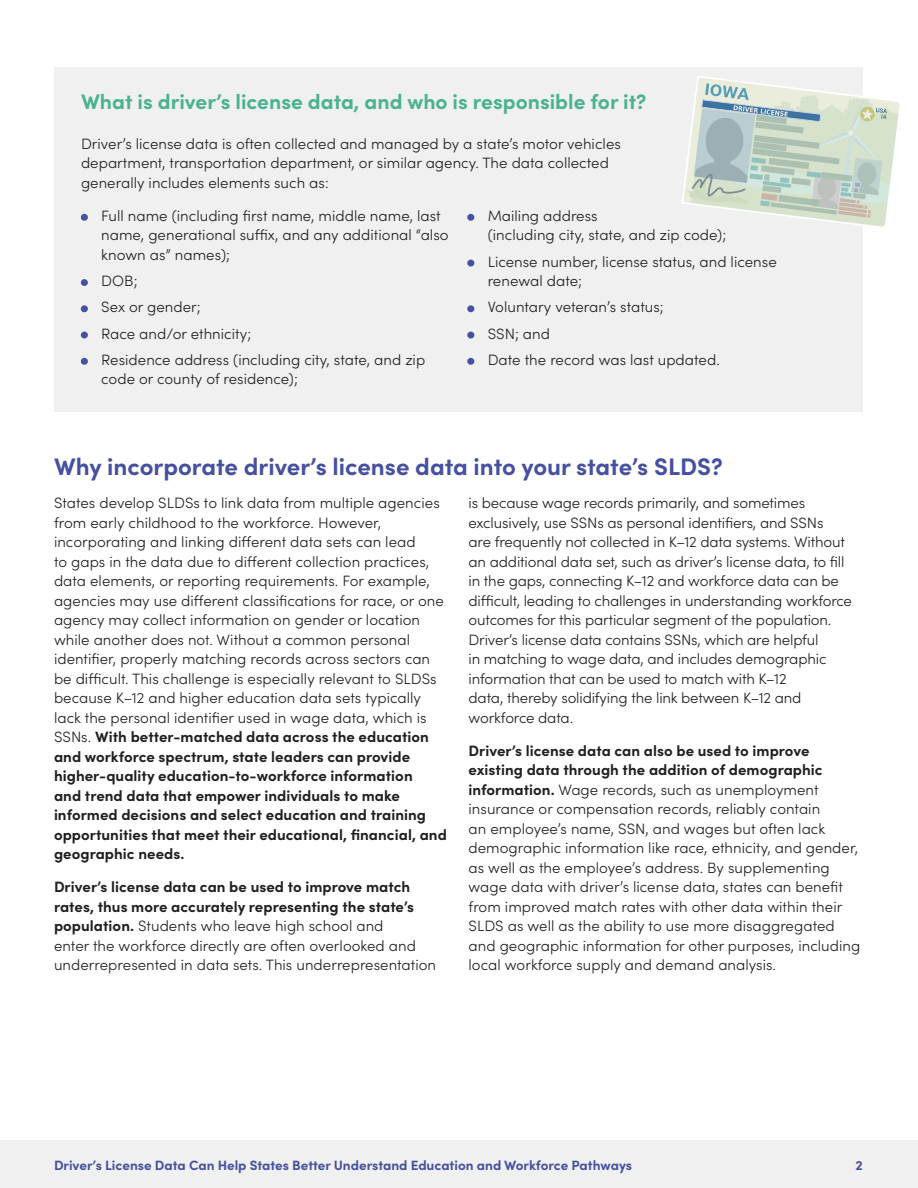
<style>
.page{position:relative;width:918px;height:1188px;background:#fff}
.page>*{position:absolute;margin:0;border:0;box-sizing:border-box;transform-origin:0 0}
.Subhead_A{font:700 24px "Sofia Pro";color:#4650a1}
.Subhead_B{font:700 21px "Sofia Pro";color:#4ab28f}
.Body{font:300 15px/19.5px "Sofia Pro";letter-spacing:.005em;color:#231f20}
.t1{font:700 13.5px "Sofia Pro";color:#4650a1}
.s1{color:#4650a1}
.s2{font-weight:700}
</style>
<div class="page">
<div style="left:0;top:1141px;width:918px;height:47px;background:#eff0ef"></div>
<div style="left:54px;top:67px;width:809px;height:345px;background:#eff0ef"></div>
<svg style="left:682px;top:76px;width:218px;height:151px"></svg>
<p class="Subhead_B" style="left:81px;top:86px;width:567px">What is driver’s license data, and who is responsible for it?</p>
<p class="Body" style="left:81px;top:133px;width:541px">Driver’s license data is often collected and managed by a state’s motor vehicles department, transportation department, or similar agency. The data collected generally includes elements such as:</p>
<p class="Body" style="left:101px;top:205px;width:349px;text-indent:-20px"><span class="s1">•</span> Full name (including first name, middle name, last name, generational suffix, and any additional “also known as” names);</p>
<p class="Body" style="left:81px;top:270px;width:58px"><span class="s1">•</span> DOB;</p>
<p class="Body" style="left:81px;top:297px;width:121px"><span class="s1">•</span> Sex or gender;</p>
<p class="Body" style="left:81px;top:323px;width:172px"><span class="s1">•</span> Race and/or ethnicity;</p>
<p class="Body" style="left:101px;top:349px;width:326px;text-indent:-20px"><span class="s1">•</span> Residence address (including city, state, and zip code or county of residence);</p>
<p class="Body" style="left:488px;top:205px;width:240px;text-indent:-20px"><span class="s1">•</span> Mailing address<br>(including city, state, and zip code);</p>
<p class="Body" style="left:488px;top:251px;width:291px;text-indent:-20px"><span class="s1">•</span> License number, license status, and license renewal date;</p>
<p class="Body" style="left:467px;top:297px;width:198px"><span class="s1">•</span> Voluntary veteran’s status;</p>
<p class="Body" style="left:467px;top:323px;width:84px"><span class="s1">•</span> SSN; and</p>
<p class="Body" style="left:467px;top:349px;width:254px"><span class="s1">•</span> Date the record was last updated.</p>
<p class="Subhead_A" style="left:54px;top:448px;width:670px">Why incorporate driver’s license data into your state’s SLDS?</p>
<p class="Body" style="left:54px;top:492px;width:394px">States develop SLDSs to link data from multiple agencies from early childhood to the workforce. However, incorporating and linking different data sets can lead<br>to gaps in the data due to different collection practices, data elements, or reporting requirements. For example, agencies may use different classifications for race, or one agency may collect information on gender or location while another does not. Without a common personal identifier, properly matching records across sectors can be difficult. This challenge is especially relevant to SLDSs because K–12 and higher education data sets typically lack the personal identifier used in wage data, which is SSNs. <span class="s2">With better-matched data across the education and workforce spectrum, state leaders can provide higher-quality education-to-workforce information<br>and trend data that empower individuals to make informed decisions and select education and training opportunities that meet their educational, financial, and geographic needs.</span></p>
<p class="Body" style="left:54px;top:876px;width:384px"><span class="s2">Driver’s license data can be used to improve match rates, thus more accurately representing the state’s population.</span> Students who leave high school and<br>enter the workforce directly are often overlooked and underrepresented in data sets. This underrepresentation</p>
<p class="Body" style="left:469px;top:492px;width:385px">is because wage records primarily, and sometimes exclusively, use SSNs as personal identifiers, and SSNs<br>are frequently not collected in K–12 data systems. Without an additional data set, such as driver’s license data, to fill in the gaps, connecting K–12 and workforce data can be difficult, leading to challenges in understanding workforce outcomes for this particular segment of the population.<br>Driver’s license data contains SSNs, which are helpful<br>in matching to wage data, and includes demographic information that can be used to match with K–12<br>data, thereby solidifying the link between K–12 and workforce data.</p>
<p class="Body" style="left:469px;top:740px;width:393px"><span class="s2">Driver’s license data can also be used to improve existing data through the addition of demographic information.</span> Wage records, such as unemployment insurance or compensation records, reliably contain<br>an employee’s name, SSN, and wages but often lack demographic information like race, ethnicity, and gender, as well as the employee’s address. By supplementing wage data with driver’s license data, states can benefit from improved match rates with other data within their SLDS as well as the ability to use more disaggregated and geographic information for other purposes, including local workforce supply and demand analysis.</p>
<p class="t1" style="left:54px;top:1155px;width:580px">Driver’s License Data Can Help States Better Understand Education and Workforce Pathways</p>
<p class="t1" style="left:856px;top:1155px;width:9px">2</p>
</div>
